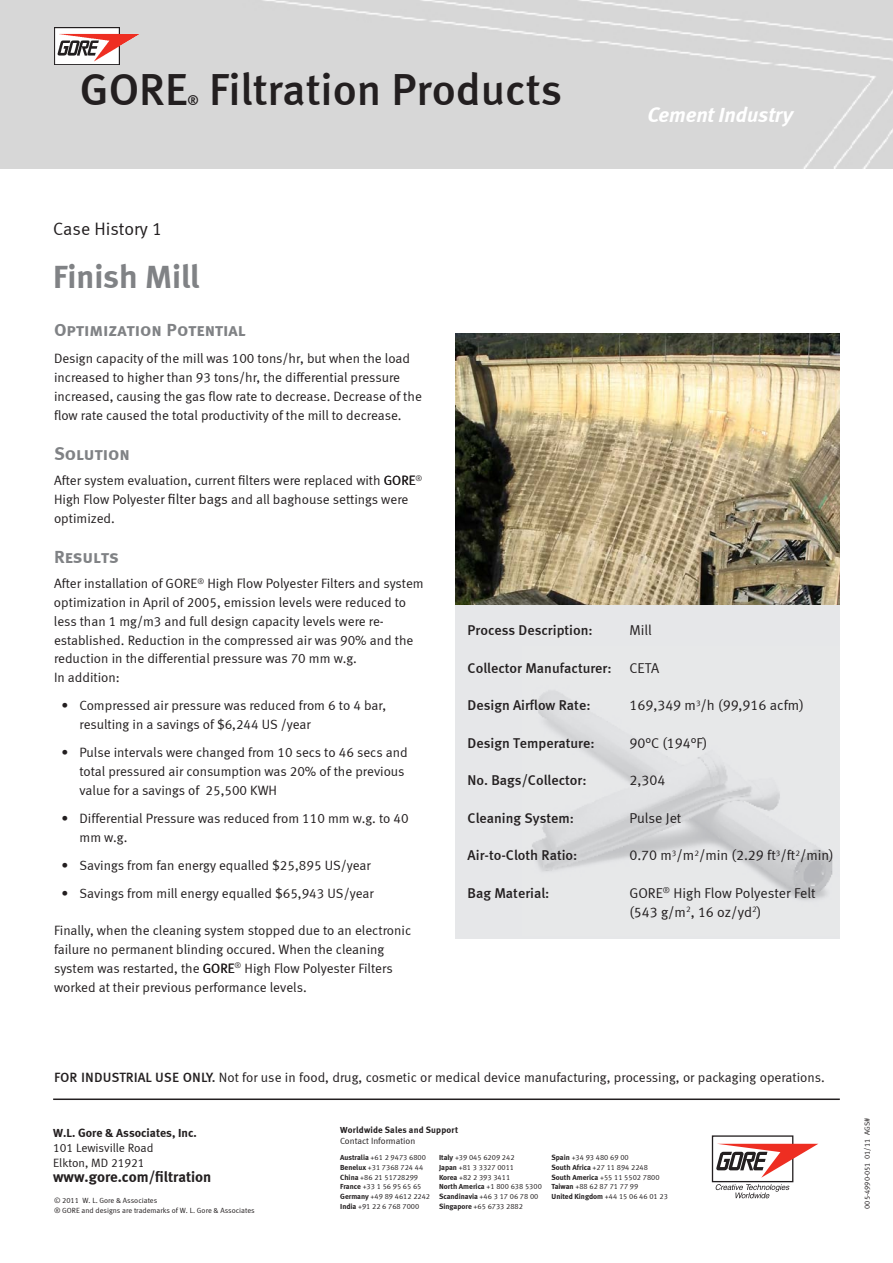
<style>
.page{position:relative;width:893px;height:1263px;background:#fff}
.page>*{position:absolute;margin:0;border:0;box-sizing:border-box;transform-origin:0 0}
.t1{font:45px "Meta Medium LF";color:#231f20}
.t2{font:33px "Meta Bold LF";color:#808285}
.t3{font:italic 21px "Meta Bold LF";color:#fff}
.subhead{font:18px "Meta Bold LF Caps";color:#808285}
.t4{font:18px "Meta Normal LF";color:#231f20}
.t5{font:15px "Meta Bold LF";color:#231f20}
.text_-_data{font:14.25px "Meta Medium LF";color:#231f20}
.text_-_data-2{font:14.25px "Meta Normal LF";color:#231f20}
.body1{font:13.5px/18.8px "Meta Normal LF";color:#231f20}
.body1_bullet{font:13.5px/18.8px "Meta Normal LF";color:#231f20}
.industrial_disclaime{font:13.5px "Meta Normal LF";color:#231f20}
.t6{font:13.5px "Meta Medium LF";color:#231f20}
.t7{font:12px "Meta Normal LF";letter-spacing:-.005em;color:#231f20}
.t8{font:12px "Meta Bold LF";color:#231f20}
.worldwide_sales{font:9px "Meta Bold LF";letter-spacing:.02em;color:#231f20}
.worldwide_sales-2{font:9px "Meta Normal LF";color:#231f20}
.body1-2{font:7.8px "Meta Normal LF";color:#231f20}
.countries{font:7.5px "Meta Normal LF";color:#231f20}
.countries-2{font:7.5px "Meta Bold LF";color:#231f20}
.s1{font-size:14.25px}
.s2{font-family:"Meta Normal LF"}
.s3{font-family:"Meta Medium LF Caps"}
.s4{font-family:"Meta Bold LF"}
</style>
<div class="page">
<div style="left:0;top:0;width:893px;height:169px;background:#d7d7d7"></div>
<div style="left:455px;top:605px;width:385px;height:334px;background:#e6e7e9"></div>
<img style="left:532px;top:692px;width:301px;height:208px">
<hr style="left:53px;top:1098px;width:787px;height:2px;background:#231f20">
<div style="left:712px;top:1135px;width:81px;height:47px;border:1px solid #231f20"></div>
<svg style="left:715px;top:1184px;width:74px;height:14px"></svg>
<svg style="left:716px;top:1144px;width:102px;height:34px"></svg>
<img style="left:55px;top:27px;width:85px;height:38px">
<img style="left:456px;top:334px;width:384px;height:271px">
<p class="t1" style="left:80px;top:63px;width:109px">GORE</p>
<p class="t6" style="left:187px;top:92px;width:13px">®</p>
<p class="t1" style="left:209px;top:63px;width:354px">Filtration Products</p>
<p class="t3" style="left:648px;top:103px;width:147px">Cement Industry</p>
<p class="t4" style="left:53px;top:219px;width:111px">Case History 1</p>
<p class="t2" style="left:53px;top:257px;width:148px">Finish Mill</p>
<p class="subhead" style="left:54px;top:319px;width:193px">Optimization Potential</p>
<p class="body1" style="left:54px;top:349px;width:369px">Design capacity of the mill was 100 tons/hr, but when the load increased to higher than 93 tons/hr, the differential pressure increased, causing the gas flow rate to decrease. Decrease of the flow rate caused the total productivity of the mill to decrease.</p>
<p class="subhead" style="left:54px;top:443px;width:77px">Solution</p>
<p class="body1" style="left:54px;top:471px;width:339px">After system evaluation, current filters were replaced with GORE</p>
<p class="body1-2" style="left:416px;top:474px;width:8px">®</p>
<p class="body1" style="left:54px;top:490px;width:356px">High Flow Polyester <span class="s1">filter bags</span> and all baghouse settings were optimized.</p>
<p class="subhead" style="left:54px;top:546px;width:66px">Results</p>
<p class="body1" style="left:54px;top:574px;width:121px">After installation of GORE</p>
<p class="body1" style="left:54px;top:574px;width:371px;text-indent:143px"><sup>®</sup> High Flow Polyester Filters and system optimization in April of 2005, emission levels were reduced to less than 1 mg/m3 and full design capacity levels were re&shy;established. Reduction in the compressed air was 90% and the reduction in the differential pressure was 70 mm w.g.</p>
<p class="body1" style="left:54px;top:668px;width:67px">In addition:</p>
<p class="body1_bullet" style="left:80px;top:696px;width:308px">Compressed air pressure was reduced from 6 to 4 bar, resulting in a savings of $6,244 US /year</p>
<p class="body1_bullet" style="left:80px;top:743px;width:330px">Pulse intervals were changed from 10 secs to 46 secs and total pressured air consumption was 20% of the previous value for a savings of 25,500 KWH</p>
<p class="body1_bullet" style="left:80px;top:809px;width:331px">Differential Pressure was reduced from 110 mm w.g. to 40 mm w.g.</p>
<p class="body1_bullet" style="left:80px;top:855px;width:293px">Savings from fan energy equalled $25,895 US/year</p>
<p class="body1_bullet" style="left:80px;top:884px;width:296px">Savings from mill energy equalled $65,943 US/year</p>
<p class="body1" style="left:54px;top:921px;width:359px">Finally, when the cleaning system stopped due to an electronic failure no permanent blinding occured. When the cleaning system was restarted, the GORE</p>
<p class="body1" style="left:62px;top:696px;width:8px">•</p>
<p class="body1" style="left:62px;top:743px;width:8px">•</p>
<p class="body1" style="left:62px;top:809px;width:8px">•</p>
<p class="body1" style="left:62px;top:851px;width:8px;line-height:28px">• •</p>
<p class="body1" style="left:54px;top:959px;width:340px;text-indent:181px"><sup>®</sup> High Flow Polyester Filters worked at their previous performance levels.</p>
<p class="text_-_data" style="left:468px;top:622px;width:127px">Process Description:</p>
<p class="text_-_data-2" style="left:629px;top:622px;width:24px">Mill</p>
<p class="text_-_data" style="left:468px;top:660px;width:193px">Collector Manufacturer: <span class="s2">CETA</span></p>
<p class="text_-_data" style="left:468px;top:697px;width:124px">Design Airflow Rate:</p>
<p class="text_-_data-2" style="left:629px;top:697px;width:176px">169,349 m<sup>3</sup>/h (99,916 acfm)</p>
<p class="text_-_data" style="left:468px;top:735px;width:129px">Design Temperature:</p>
<p class="text_-_data-2" style="left:629px;top:735px;width:79px">90°C (194°F)</p>
<p class="text_-_data" style="left:468px;top:772px;width:121px">No. Bags/Collector:</p>
<p class="text_-_data-2" style="left:629px;top:772px;width:37px">2,304</p>
<p class="text_-_data" style="left:468px;top:810px;width:108px">Cleaning System:</p>
<p class="text_-_data-2" style="left:629px;top:810px;width:53px">Pulse Jet</p>
<p class="text_-_data" style="left:468px;top:847px;width:111px">Air-to-Cloth Ratio:</p>
<p class="text_-_data-2" style="left:629px;top:847px;width:206px">0.70 m<sup>3</sup>/m<sup>2</sup>/min (2.29 ft<sup>3</sup>/ft<sup>2</sup>/min)</p>
<p class="text_-_data" style="left:468px;top:885px;width:83px">Bag Material:</p>
<p class="text_-_data-2" style="left:629px;top:885px;width:8px">GORE</p>
<p class="text_-_data-2" style="left:663px;top:885px;width:154px"><sup>®</sup> High Flow Polyester Felt</p>
<p class="text_-_data-2" style="left:629px;top:903px;width:133px">(543 g/m<sup>2</sup>, 16 oz/yd<sup>2</sup>)</p>
<p class="industrial_disclaime" style="left:54px;top:1069px;width:772px"><span class="s3">FOR INDUSTRIAL USE ONLY.</span> Not for use in food, drug, cosmetic or medical device manufacturing, processing, or packaging operations.</p>
<p class="t8" style="left:53px;top:1126px;width:145px">W.L. Gore &amp; Associates, Inc.</p>
<p class="t7" style="left:53px;top:1141px;width:102px">101 Lewisville Road</p>
<p class="t7" style="left:53px;top:1156px;width:93px">Elkton, MD 21921</p>
<p class="t5" style="left:53px;top:1168px;width:160px">www.gore.com/filtration</p>
<p class="countries" style="left:54px;top:1196px;width:105px">© 2011 W. L. Gore &amp; Associates</p>
<p class="countries" style="left:54px;top:1205px;width:14px">® GORE</p>
<p class="countries" style="left:82px;top:1205px;width:175px">and designs are trademarks of W. L. Gore &amp; Associates</p>
<p class="worldwide_sales" style="left:340px;top:1125px;width:120px">Worldwide Sales and Support</p>
<p class="worldwide_sales-2" style="left:340px;top:1136px;width:77px">Contact Information</p>
<p class="countries" style="left:340px;top:1153px;width:87px"><span class="s4">Australia</span> +61 2 9473 6800</p>
<p class="countries" style="left:340px;top:1163px;width:85px"><span class="s4">Benelux</span> +31 7368 724 44</p>
<p class="countries" style="left:340px;top:1172px;width:79px"><span class="s4">China</span> +86 21 51728299</p>
<p class="countries" style="left:340px;top:1182px;width:83px"><span class="s4">France</span> +33 1 56 95 65 65</p>
<p class="countries" style="left:340px;top:1192px;width:91px"><span class="s4">Germany</span> +49 89 4612 2242</p>
<p class="countries" style="left:340px;top:1202px;width:81px"><span class="s4">India</span> +91 22 6 768 7000</p>
<p class="countries" style="left:439px;top:1153px;width:77px"><span class="s4">Italy</span> +39 045 6209 242</p>
<p class="countries" style="left:439px;top:1163px;width:77px"><span class="s4">Japan</span> +81 3 3327 0011</p>
<p class="countries" style="left:439px;top:1172px;width:73px"><span class="s4">Korea</span> +82 2 393 3411</p>
<p class="countries-2" style="left:439px;top:1182px;width:104px">North America <span class="s2">+1 800 638 5300</span></p>
<p class="countries" style="left:439px;top:1192px;width:101px"><span class="s4">Scandinavia</span> +46 3 17 06 78 00</p>
<p class="countries" style="left:439px;top:1202px;width:85px"><span class="s4">Singapore</span> +65 6733 2882</p>
<p class="countries" style="left:552px;top:1153px;width:79px"><span class="s4">Spain</span> +34 93 480 69 00</p>
<p class="countries" style="left:552px;top:1163px;width:98px"><span class="s4">South Africa</span> +27 11 894 2248</p>
<p class="countries" style="left:552px;top:1172px;width:110px"><span class="s4">South America</span> +55 11 5502 7800</p>
<p class="countries" style="left:552px;top:1182px;width:88px"><span class="s4">Taiwan</span> +88 62 87 71 77 99</p>
<p class="countries-2" style="left:552px;top:1192px;width:118px">United Kingdom <span class="s2">+44 15 06 46 01 23</span></p>
<p class="countries" style="left:863px;top:1209px;width:92px;rotate:-90deg">005-4990-051 01/11 AGS#</p>
</div>
